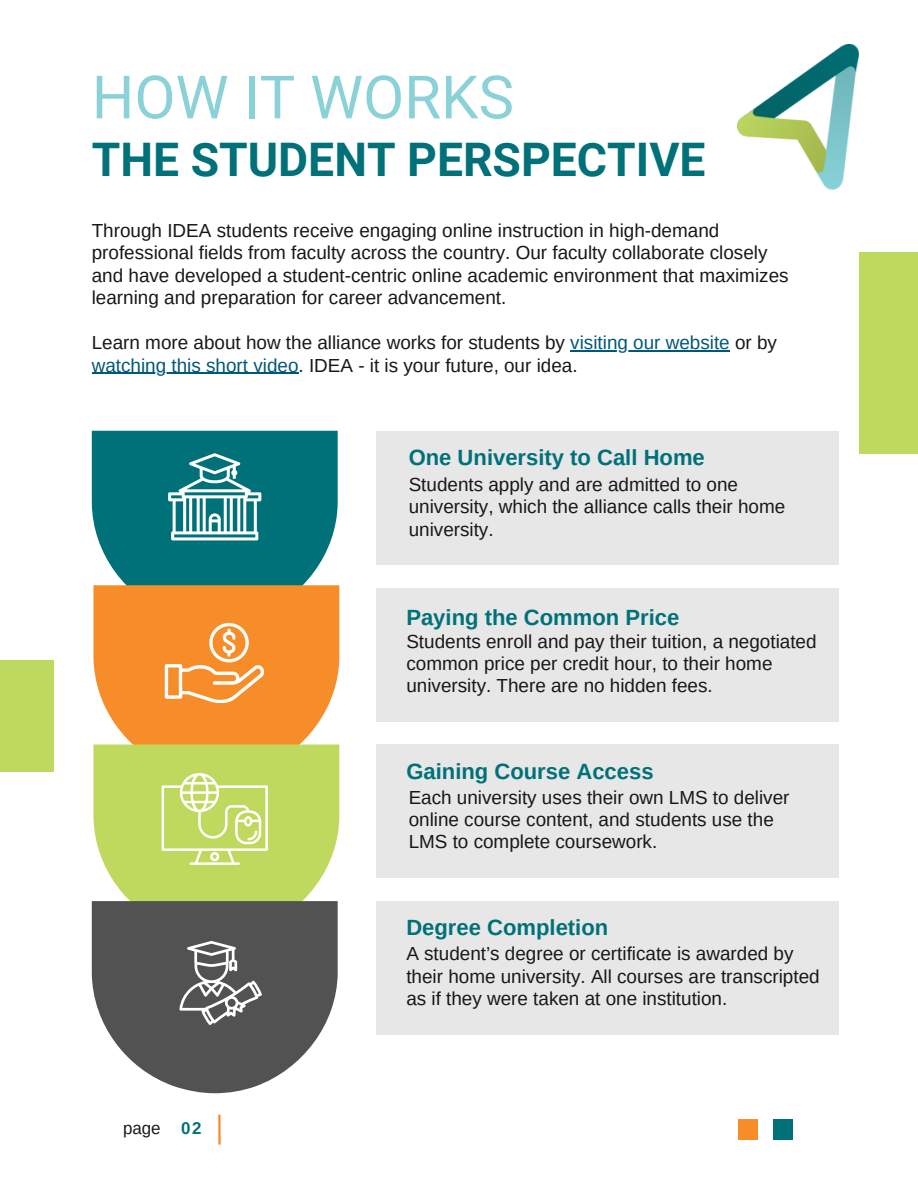
<style>
.page{position:relative;width:918px;height:1188px;background:#fff}
.page>*{position:absolute;margin:0;border:0;box-sizing:border-box;transform-origin:0 0}
.t1{font:59.85px "Roboto";color:#8ad2d8}
.t2{font:700 46.35px "Roboto";color:#017179}
.t3{font:700 22.05px "Arimo";color:#017179}
.t4{font:18.9px/22.5px "Arimo";color:#191717}
.t5{font:16.95px "Arimo";color:#191717}
.t6{font:700 16.95px "Arimo";color:#017179}
.s1{color:#005879}
</style>
<div class="page">
<hr style="left:218px;top:1115px;width:3px;height:30px;background:#f78d28">
<div style="left:738px;top:1120px;width:20px;height:20px;background:#f78d28"></div>
<div style="left:773px;top:1120px;width:20px;height:20px;background:#017179"></div>
<svg style="left:92px;top:431px;width:246px;height:154px;background:#117a81"></svg>
<div style="left:376px;top:431px;width:463px;height:134px;background:#e7e7e7"></div>
<div style="left:859px;top:253px;width:59px;height:201px;background:#bfd95f"></div>
<div style="left:0;top:660px;width:54px;height:112px;background:#bfd95f"></div>
<div style="left:376px;top:588px;width:463px;height:134px;background:#e7e7e7"></div>
<div style="left:376px;top:745px;width:463px;height:133px;background:#e7e7e7"></div>
<div style="left:376px;top:901px;width:463px;height:134px;background:#e7e7e7"></div>
<svg style="left:168px;top:453px;width:93px;height:87px"></svg>
<svg style="left:93px;top:585px;width:246px;height:160px;background:#f7973b"></svg>
<svg style="left:93px;top:745px;width:246px;height:156px;background:#c4dc6d"></svg>
<svg style="left:162px;top:623px;width:105px;height:242px;background:#e0bc5d"></svg>
<svg style="left:92px;top:901px;width:246px;height:192px;fill:#515251"></svg>
<svg style="left:179px;top:941px;width:83px;height:84px"></svg>
<img style="left:737px;top:44px;width:122px;height:145px">
<hr style="left:570px;top:350px;width:160px;height:1px;background:#005879">
<hr style="left:92px;top:373px;width:207px;height:1px;background:#005879">
<h4 class="t1" style="left:92px;top:63px;width:424px">HOW IT WORKS</h4>
<h3 class="t2" style="left:92px;top:133px;width:615px">THE STUDENT PERSPECTIVE</h3>
<p class="t4" style="left:92px;top:219px;width:698px">Through IDEA students receive engaging online instruction in high-demand professional fields from faculty across the country. Our faculty collaborate closely and have developed a student-centric online academic environment that maximizes learning and preparation for career advancement.</p>
<h4 class="t4" style="left:92px;top:331px;width:687px">Learn more about how the alliance works for students by <span class="s1">visiting our website</span> or by</h4>
<p class="t4" style="left:92px;top:354px;width:487px"><span class="s1">watching this short video</span>. IDEA - it is your future, our idea.</p>
<p class="t3" style="left:409px;top:445px;width:298px">One University to Call Home</p>
<p class="t4" style="left:409px;top:473px;width:378px">Students apply and are admitted to one university, which the alliance calls their home university.</p>
<h3 class="t3" style="left:406px;top:605px;width:274px">Paying the Common Price</h3>
<p class="t4" style="left:406px;top:630px;width:412px">Students enroll and pay their tuition, a negotiated common price per credit hour, to their home university. There are no hidden fees.</p>
<h3 class="t3" style="left:406px;top:759px;width:249px">Gaining Course Access</h3>
<h4 class="t4" style="left:409px;top:786px;width:382px">Each university uses their own LMS to deliver online course content, and students use the<br>LMS to complete coursework.</h4>
<h3 class="t3" style="left:406px;top:915px;width:203px">Degree Completion</h3>
<h1 class="t5" style="left:123px;top:1119px;width:39px">page</h1>
<h2 class="t6" style="left:181px;top:1119px;width:22px">02</h2>
<h4 class="t4" style="left:406px;top:942px;width:415px">A student’s degree or certificate is awarded by their home university. All courses are transcripted as if they were taken at one institution.</h4>
</div>
